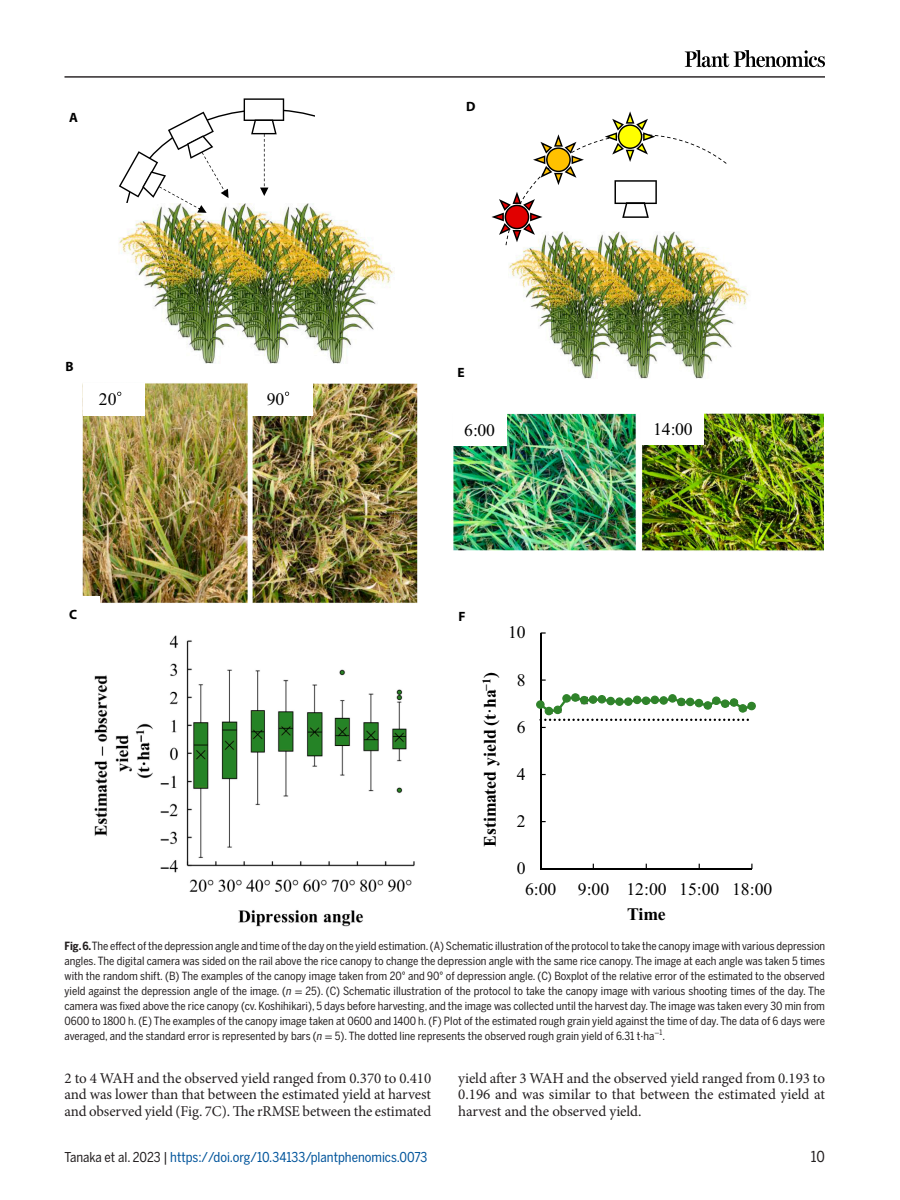
<style>
.page{position:relative;width:900px;height:1200px;background:#fff}
.page>*{position:absolute;margin:0;border:0;box-sizing:border-box;transform-origin:0 0}
.t1{font:17.7px "Times New Roman";color:#000}
.t2{font:700 17.7px "Times New Roman";color:#000}
.t3{font:15px/16.5px "Minion Pro";letter-spacing:-.005em;color:#231f20;text-align:justify}
.t4{font:15px "Benton Sans Cond";color:#231f20}
.t5{font:13.5px "Benton Sans Cond";color:#00549b}
.t6{font:700 13.5px "Myriad Pro";color:#000}
.t7{font:11.25px/15px "Benton Sans Cond";color:#231f20;text-align:justify}
.t8{font:7.5px "STIX";color:#231f20}
.s1{font-weight:700}
.s2{font-family:"Benton Sans Condensed";font-style:italic}
.s3{font-family:"STIX"}
.s4{font-family:"Benton Sans Cond"}
.s5{color:#231f20}
</style>
<div class="page">
<hr style="left:64px;top:76px;width:761px;height:2px;background:#231f20">
<svg style="left:685px;top:50px;width:140px;height:17px"></svg>
<img style="left:82px;top:203px;width:742px;height:724px">
<svg style="left:244px;top:98px;width:40px;height:98px"></svg>
<div style="left:448px;top:599px;width:39px;height:32px;background:#fff"></div>
<hr style="left:540px;top:633px;width:1px;height:236px;background:#000">
<hr style="left:541px;top:868px;width:211px;height:2px;background:#000">
<svg style="left:540px;top:864px;width:6px;height:6px"></svg>
<svg style="left:536px;top:693px;width:220px;height:28px"></svg>
<div style="left:64px;top:597px;width:36px;height:32px;background:#fff"></div>
<div style="left:453px;top:413px;width:53px;height:32px;background:#fff"></div>
<div style="left:642px;top:412px;width:62px;height:32px;background:#fff"></div>
<div style="left:83px;top:383px;width:62px;height:33px;background:#fff"></div>
<div style="left:250px;top:384px;width:63px;height:32px;background:#fff"></div>
<svg style="left:285px;top:392px;width:4px;height:4px"></svg>
<svg style="left:117px;top:392px;width:4px;height:4px"></svg>
<svg style="left:119px;top:112px;width:110px;height:101px"></svg>
<svg style="left:492px;top:111px;width:235px;height:134px"></svg>
<p class="t6" style="left:69px;top:109px;width:10px">A</p>
<p class="t6" style="left:65px;top:357px;width:10px">B</p>
<h1 class="t1" style="left:99px;top:388px;width:19px">20</h1>
<h1 class="t1" style="left:267px;top:387px;width:19px">90</h1>
<p class="t6" style="left:466px;top:98px;width:11px">D</p>
<p class="t6" style="left:457px;top:363px;width:9px">E</p>
<h1 class="t1" style="left:464px;top:418px;width:32px">6:00</h1>
<h1 class="t1" style="left:653px;top:417px;width:41px">14:00</h1>
<p class="t6" style="left:69px;top:606px;width:10px">C</p>
<p class="t6" style="left:458px;top:608px;width:9px">F</p>
<h1 class="t1" style="left:508px;top:621px;width:19px">10</h1>
<h1 class="t2" style="left:478px;top:847px;width:176px;rotate:-90deg">Estimated yield (t·ha<sup>−1</sup>)</h1>
<h1 class="t1" style="left:517px;top:668px;width:10px">8</h1>
<h1 class="t1" style="left:517px;top:715px;width:10px">6</h1>
<h1 class="t1" style="left:517px;top:762px;width:10px">4</h1>
<h1 class="t1" style="left:517px;top:809px;width:10px">2</h1>
<h1 class="t1" style="left:517px;top:857px;width:10px">0</h1>
<h1 class="t1" style="left:525px;top:877px;width:249px">6:00 9:00 12:00 15:00 18:00</h1>
<h1 class="t2" style="left:627px;top:902px;width:40px">Time</h1>
<p class="t7" style="left:64px;top:938px;width:762px"><span class="s1">Fig. 6.</span> The effect of the depression angle and time of the day on the yield estimation. (A) Schematic illustration of the protocol to take the canopy image with various depression angles. The digital camera was sided on the rail above the rice canopy to change the depression angle with the same rice canopy. The image at each angle was taken 5 times with the random shift. (B) The examples of the canopy image taken from 20° and 90° of depression angle. (C) Boxplot of the relative error of the estimated to the observed yield against the depression angle of the image. (<span class="s2">n</span> <span class="s3">=</span> 25). (C) Schematic illustration of the protocol to take the canopy image with various shooting times of the day. The camera was fixed above the rice canopy (cv. Koshihikari), 5 days before harvesting, and the image was collected until the harvest day. The image was taken every 30 min from 0600 to 1800 h. (E) The examples of the canopy image taken at 0600 and 1400 h. (F) Plot of the estimated rough grain yield against the time of day. The data of 6 days were averaged, and the standard error is represented by bars (<span class="s2">n</span> <span class="s3">=</span> 5). The dotted line represents the observed rough grain yield of 6.31 t·ha</p>
<p class="t8" style="left:654px;top:1027px;width:9px">−<span class="s4">1</span></p>
<p class="t7" style="left:662px;top:1028px;width:4px">.</p>
<h2 class="t3" style="left:64px;top:1070px;width:368px">2 to 4 WAH and the observed yield ranged from 0.370 to 0.410 and was lower than that between the estimated yield at harvest and observed yield (Fig. 7C). The rRMSE between the estimated</h2>
<h2 class="t3" style="left:458px;top:1070px;width:368px">yield after 3 WAH and the observed yield ranged from 0.193 to 0.196 and was similar to that between the estimated yield at harvest and the observed yield.</h2>
<p class="t5" style="left:64px;top:1149px;width:364px"><span class="s5">Tanaka et al. 2023 |</span> https://doi.org/10.34133/plantphenomics.0073</p>
<h2 class="t4" style="left:811px;top:1147px;width:16px">10</h2>
</div>
